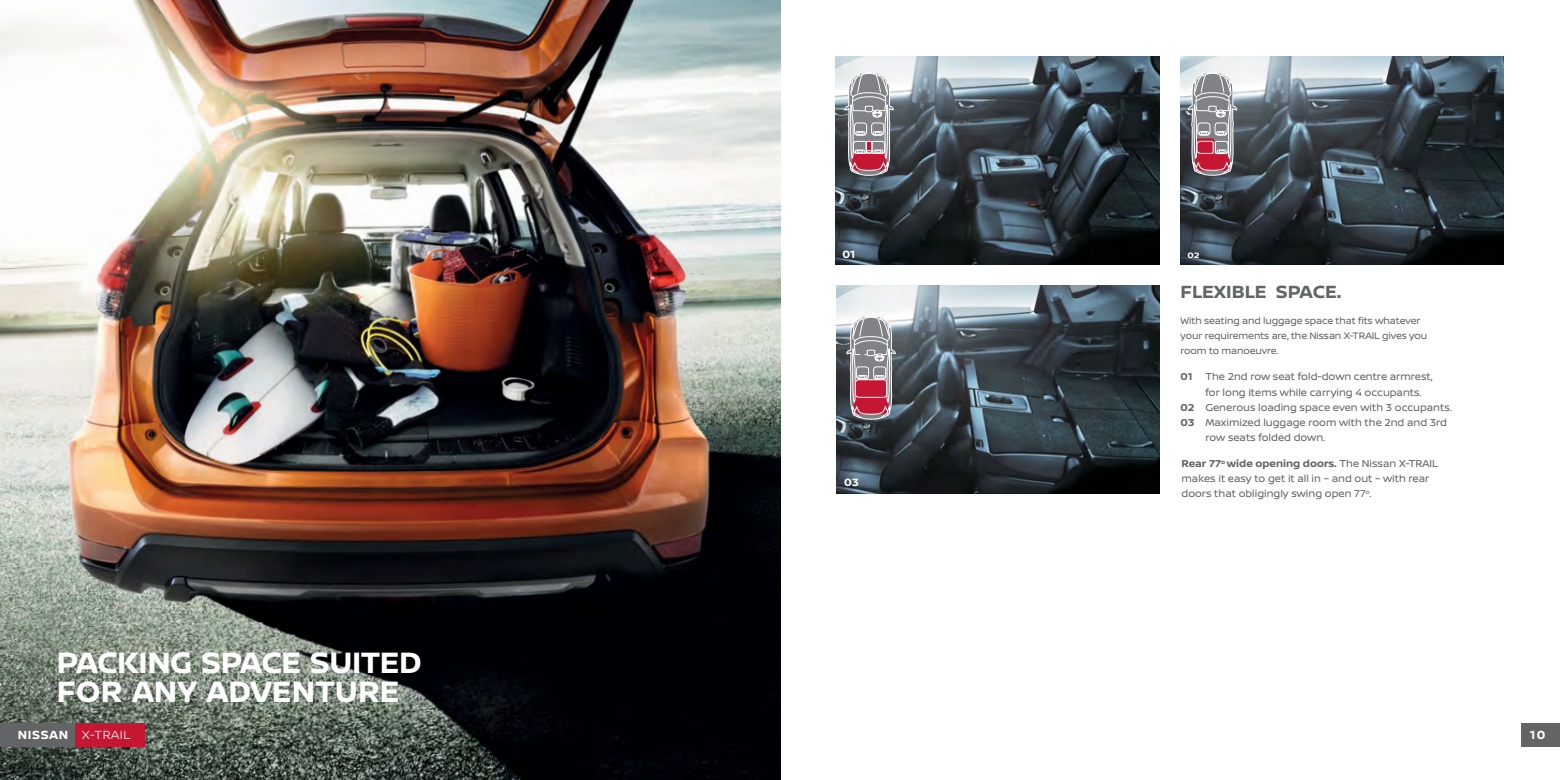
<style>
.page{position:relative;width:1560px;height:780px;background:#fff}
.page>*{position:absolute;margin:0;border:0;box-sizing:border-box;transform-origin:0 0}
.t1{font:700 31.25px/29.4px "Nissan Brand";letter-spacing:-.015em;color:#fff}
.t2{font:700 18.75px "Nissan Brand";color:#636466}
.t3{font:300 12.5px "Nissan Brand";letter-spacing:.05em;color:#fff}
.t4{font:700 12.5px "Nissan Brand";color:#fff}
.t5{font:700 11.25px "Nissan Brand";color:#fff}
.t6{font:10.62px/15px "Nissan Brand";color:#636466}
.t7{font:10px/15px "Nissan Brand";letter-spacing:-.01em;color:#636466}
.t8{font:700 8.25px "Nissan Brand";color:#fff;scale:1.12 1}
.s1{font-weight:700}
</style>
<div class="page">
<img style="left:0;top:0;width:780px;height:780px">
<img style="left:835px;top:57px;width:324px;height:208px">
<img style="left:836px;top:286px;width:323px;height:207px">
<img style="left:1180px;top:57px;width:322px;height:208px">
<svg style="left:846px;top:316px;width:49px;height:111px;background:#9e8088"></svg>
<svg style="left:1188px;top:72px;width:48px;height:104px;background:#a68e95"></svg>
<svg style="left:844px;top:72px;width:49px;height:106px;background:#a19197"></svg>
<div style="left:75px;top:723px;width:69px;height:24px;background:#c51733"></div>
<div style="left:0;top:723px;width:75px;height:24px;background:#636466"></div>
<div style="left:1521px;top:723px;width:38px;height:24px;background:#636466"></div>
<h1 class="t1" style="left:57px;top:646px;width:366px">PACKING SPACE SUITED<br>FOR ANY ADVENTURE</h1>
<p class="t5" style="left:842px;top:246px;width:14px">01</p>
<p class="t5" style="left:844px;top:474px;width:16px">03</p>
<p class="t8" style="left:1187px;top:249px;width:12px">02</p>
<h2 class="t2" style="left:1180px;top:278px;width:162px">FLEXIBLE SPACE.</h2>
<p class="t7" style="left:1180px;top:313px;width:248px">With seating and luggage space that fits whatever your requirements are, the Nissan X-TRAIL gives you room to manoeuvre.</p>
<p class="t6" style="left:1180px;top:369px;width:254px"><span class="s1">01</span> The 2nd row seat fold-down centre armrest,</p>
<p class="t6" style="left:1205px;top:384px;width:218px">for long items while carrying 4 occupants.</p>
<p class="t6" style="left:1180px;top:399px;width:273px"><span class="s1">02</span> Generous loading space even with 3 occupants.</p>
<p class="t6" style="left:1180px;top:414px;width:268px"><span class="s1">03</span> Maximized luggage room with the 2nd and 3rd</p>
<p class="t6" style="left:1205px;top:429px;width:121px">row seats folded down.</p>
<p class="t6" style="left:1181px;top:455px;width:258px"><span class="s1">Rear 77</span><sup>o</sup> <span class="s1">wide opening doors.</span> The Nissan X-TRAIL makes it easy to get it all in – and out – with rear doors that obligingly swing open 77<sup>o</sup>.</p>
<p class="t3" style="left:18px;top:726px;width:114px"><span class="s1">NISSAN</span> X-TRAIL</p>
<p class="t4" style="left:1529px;top:726px;width:17px">10</p>
</div>
